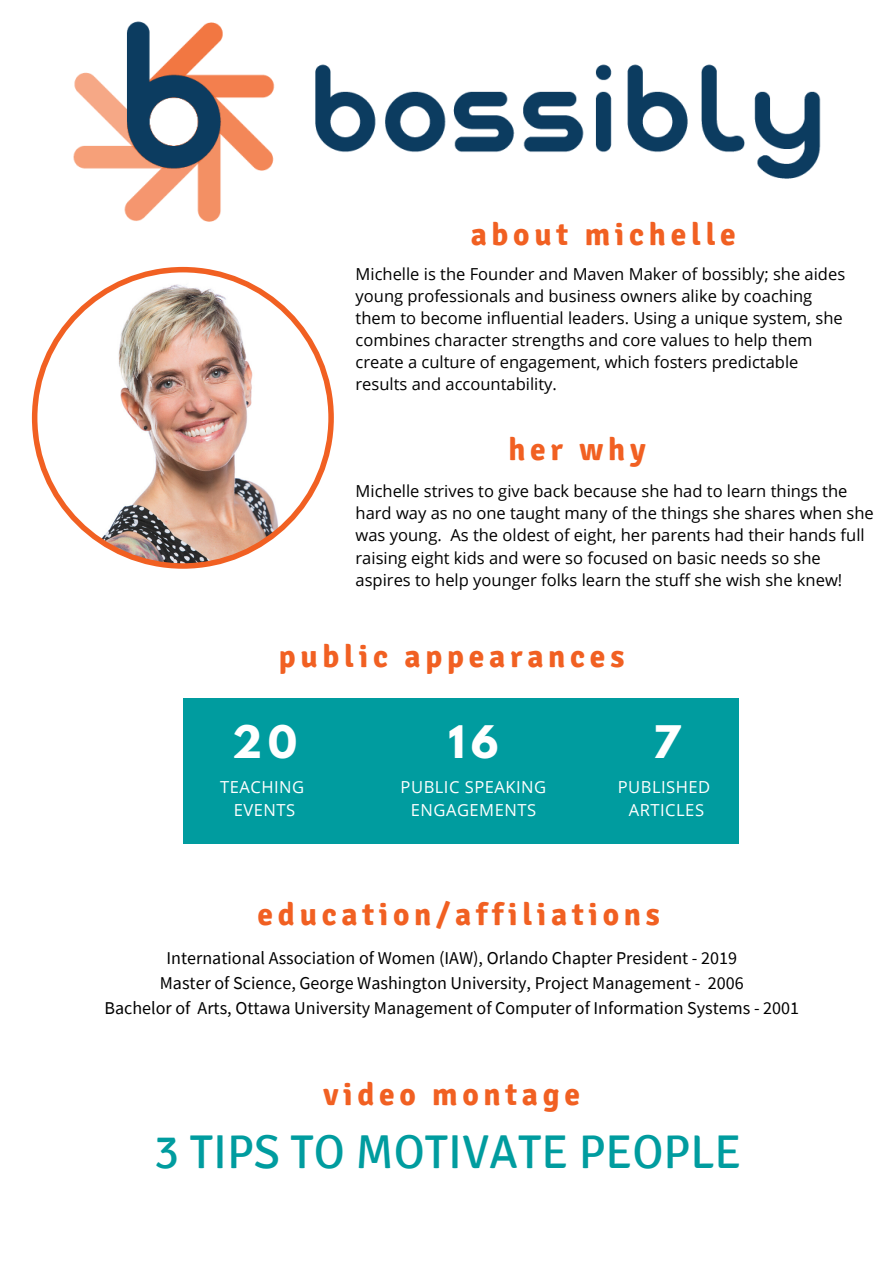
<style>
.page{position:relative;width:894px;height:1264px;background:#fff}
.page>*{position:absolute;margin:0;border:0;box-sizing:border-box;transform-origin:0 0}
.t1{font:47.25px "Signika";color:#009c9f}
.t2{font:700 39.75px "League Spartan";color:#fff}
.t3{font:700 31.5px "Signika";letter-spacing:.15em;color:#f16022}
.t4{font:18px/24.8px "Source Sans Pro";color:#000;text-align:center}
.t5{font:16.5px/22px "Open Sans";color:#000}
.t6{font:16.5px/22.5px "Open Sans";letter-spacing:.03em;color:#fff;text-align:center}
</style>
<div class="page">
<div style="left:183px;top:698px;width:555px;height:145px;background:#009c9f"></div>
<img style="left:32px;top:267px;width:302px;height:301px">
<img style="left:73px;top:21px;width:748px;height:201px">
<h3 class="t3" style="left:470px;top:215px;width:267px">about michelle</h3>
<p class="t5" style="left:355px;top:262px;width:491px">Michelle is the Founder and Maven Maker of bossibly; she aides young professionals and business owners alike by coaching them to become influential leaders. Using a unique system, she combines character strengths and core values to help them create a culture of engagement, which fosters predictable results and accountability.</p>
<h3 class="t3" style="left:508px;top:430px;width:139px">her why</h3>
<p class="t5" style="left:355px;top:480px;width:519px">Michelle strives to give back because she had to learn things the hard way as no one taught many of the things she shares when she was young. As the oldest of eight, her parents had their hands full raising eight kids and were so focused on basic needs so she aspires to help younger folks learn the stuff she wish she knew!</p>
<h3 class="t3" style="left:279px;top:637px;width:347px">public appearances</h3>
<h2 class="t2" style="left:232px;top:722px;width:66px">20</h2>
<p class="t6" style="left:220px;top:775px;width:86px">TEACHING<br>EVENTS</p>
<h2 class="t2" style="left:448px;top:722px;width:51px">16</h2>
<p class="t6" style="left:400px;top:775px;width:147px">PUBLIC SPEAKING<br>ENGAGEMENTS</p>
<h2 class="t2" style="left:652px;top:722px;width:29px">7</h2>
<p class="t6" style="left:617px;top:775px;width:94px">PUBLISHED<br>ARTICLES</p>
<h3 class="t3" style="left:257px;top:895px;width:404px">education/affiliations</h3>
<p class="t4" style="left:104px;top:945px;width:696px">International Association of Women (IAW), Orlando Chapter President - 2019<br>Master of Science, George Washington University, Project Management - 2006<br>Bachelor of Arts, Ottawa University Management of Computer of Information Systems - 2001</p>
<h3 class="t3" style="left:323px;top:1075px;width:258px">video montage</h3>
<h1 class="t1" style="left:154px;top:1123px;width:588px">3 TIPS TO MOTIVATE PEOPLE</h1>
</div>
